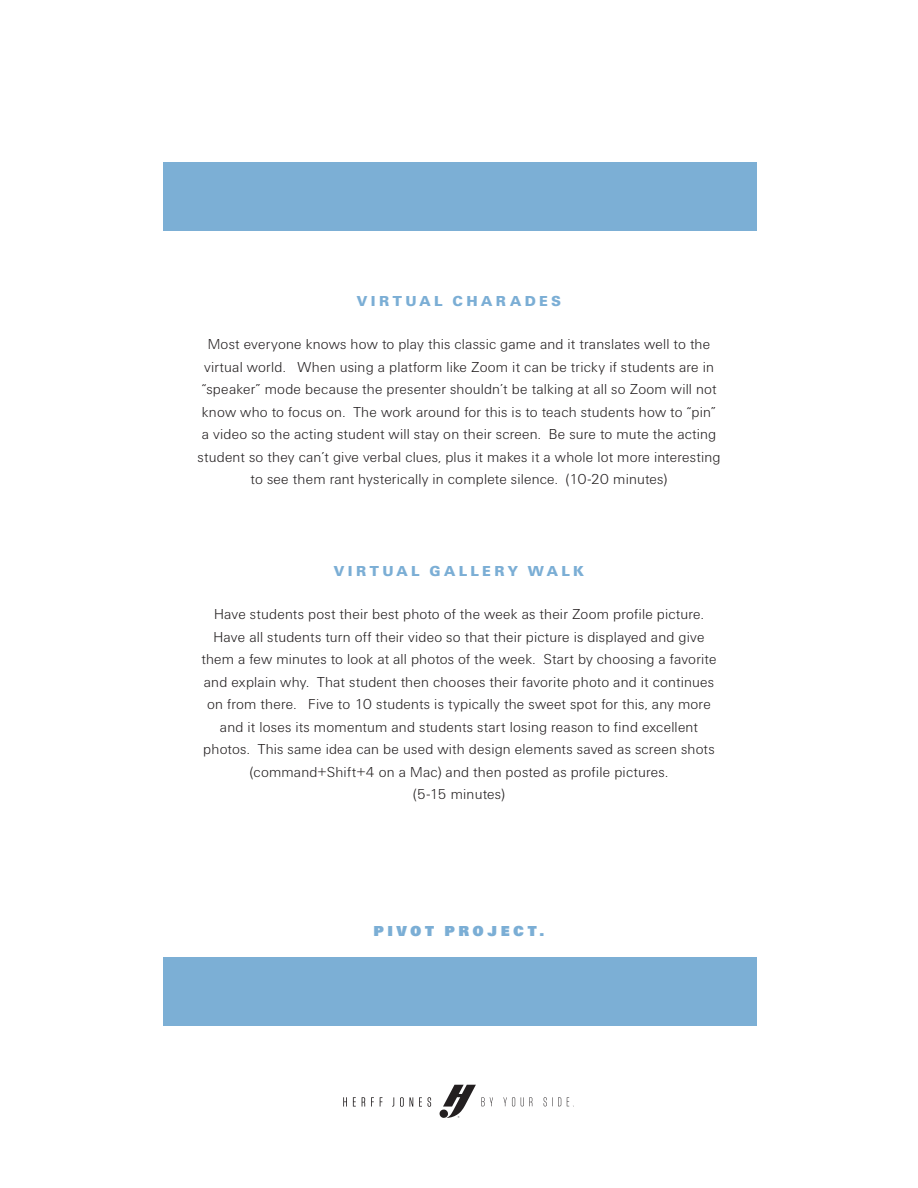
<style>
.page{position:relative;width:918px;height:1188px;background:#fff}
.page>*{position:absolute;margin:0;border:0;box-sizing:border-box;transform-origin:0 0}
.t1{font:300 15px/22.5px "AHJ Urbano";letter-spacing:.01em;color:#231f20;text-align:center}
.t2{font:900 15px "AHJ Urbano";letter-spacing:.23em;color:#7baed5}
.t3{font:900 15px "AHJ Urbano";letter-spacing:.22em;color:#7baed5}
</style>
<div class="page">
<svg style="left:343px;top:1085px;width:231px;height:33px"></svg>
<div style="left:163px;top:162px;width:594px;height:69px;background:#7cafd5"></div>
<div style="left:163px;top:958px;width:594px;height:68px;background:#7cafd5"></div>
<p class="t2" style="left:357px;top:292px;width:206px">VIRTUAL CHARADES</p>
<p class="t1" style="left:198px;top:333px;width:524px">Most everyone knows how to play this classic game and it translates well to the virtual world. When using a platform like Zoom it can be tricky if students are in “speaker” mode because the presenter shouldn’t be talking at all so Zoom will not know who to focus on. The work around for this is to teach students how to “pin” a video so the acting student will stay on their screen. Be sure to mute the acting student so they can’t give verbal clues, plus it makes it a whole lot more interesting to see them rant hysterically in complete silence. (10-20 minutes)</p>
<p class="t2" style="left:334px;top:562px;width:252px">VIRTUAL GALLERY WALK</p>
<p class="t1" style="left:201px;top:603px;width:517px">Have students post their best photo of the week as their Zoom profile picture.<br>Have all students turn off their video so that their picture is displayed and give them a few minutes to look at all photos of the week. Start by choosing a favorite and explain why. That student then chooses their favorite photo and it continues on from there. Five to 10 students is typically the sweet spot for this, any more and it loses its momentum and students start losing reason to find excellent photos. This same idea can be used with design elements saved as screen shots (command+Shift+4 on a Mac) and then posted as profile pictures.<br>(5-15 minutes)</p>
<p class="t3" style="left:374px;top:922px;width:172px">PIVOT PROJECT.</p>
</div>
